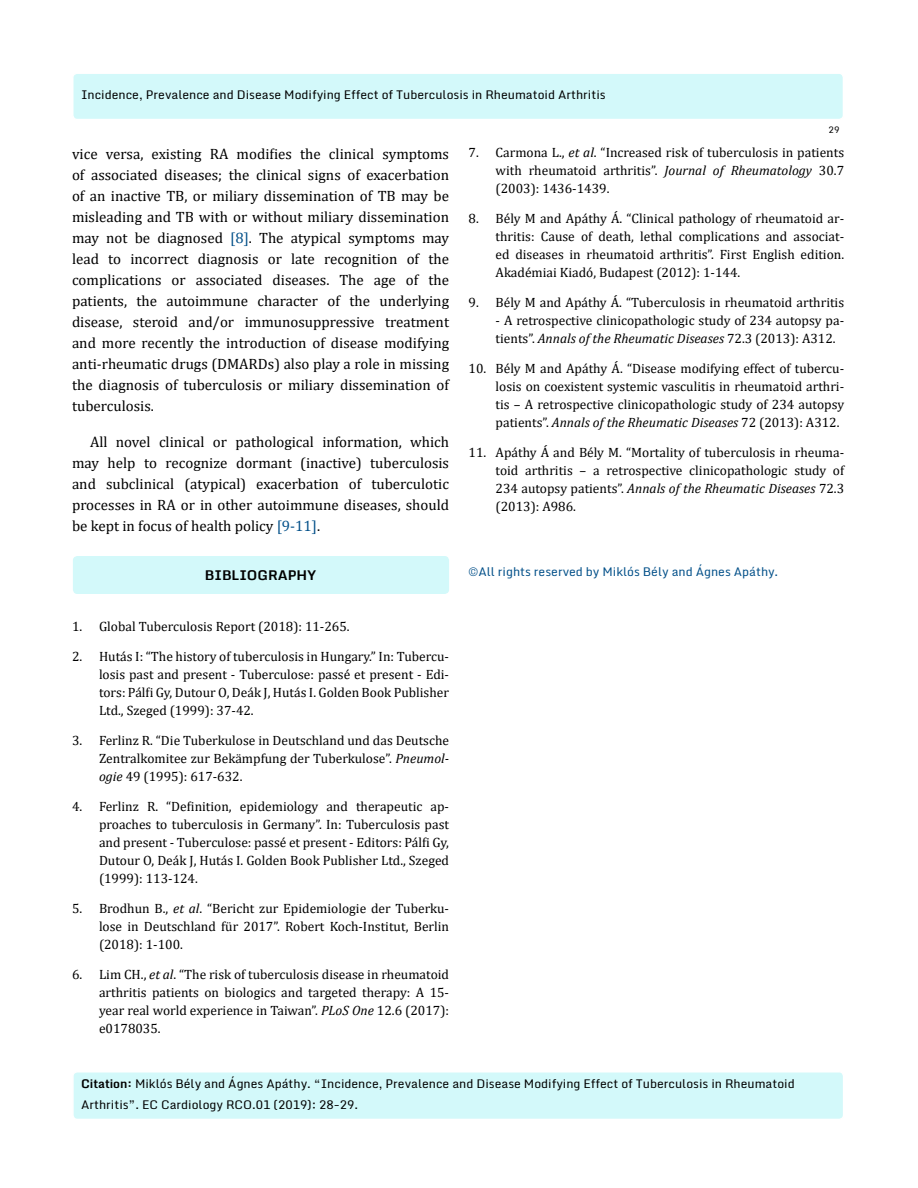
<style>
.page{position:relative;width:918px;height:1188px;background:#fff}
.page>*{position:absolute;margin:0;border:0;box-sizing:border-box;transform-origin:0 0}
.t1{font:15px/21px "Cambria";color:#000;text-align:justify}
.t2{font:13.5px/18px "Cambria";color:#000;text-align:justify}
.t3{font:700 13.5px "Monda";color:#000}
.t4{font:12px/21px "Monda";color:#000}
.t5{font:12px "Monda";color:#035089}
.t6{font:9px "Monda";color:#000}
.s1{color:#035089}
.s2{font-style:italic}
.s3{font-weight:700}
</style>
<div class="page">
<div style="left:73px;top:73px;width:770px;height:47px;background:#d3f9fa;border-radius:4px"></div>
<div style="left:72px;top:72px;width:772px;height:48px;border:2px solid #fff;border-radius:4px"></div>
<div style="left:73px;top:1072px;width:771px;height:47px;background:#d3f9fa;border-radius:4px"></div>
<div style="left:72px;top:1071px;width:772px;height:49px;border:2px solid #fff;border-radius:4px"></div>
<div style="left:73px;top:556px;width:376px;height:38px;background:#d3f9fa;border-radius:4px"></div>
<p class="t4" style="left:81px;top:85px;width:526px">Incidence, Prevalence and Disease Modifying Effect of Tuberculosis in Rheumatoid Arthritis</p>
<p class="t6" style="left:829px;top:124px;width:12px">29</p>
<p class="t1" style="left:72px;top:143px;width:379px">vice versa, existing RA modifies the clinical symptoms of associated diseases; the clinical signs of exacerbation of an inactive TB, or miliary dissemination of TB may be misleading and TB with or without miliary dissemination may not be diagnosed <span class="s1">[8]</span>. The atypical symptoms may lead to incorrect diagnosis or late recognition of the complications or associated diseases. The age of the patients, the autoimmune character of the underlying disease, steroid and/or immunosuppressive treatment and more recently the introduction of disease modifying anti-rheumatic drugs (DMARDs) also play a role in missing the diagnosis of tuberculosis or miliary dissemination of tuberculosis.</p>
<p class="t1" style="left:72px;top:431px;width:379px;text-indent:18px">All novel clinical or pathological information, which may help to recognize dormant (inactive) tuberculosis and subclinical (atypical) exacerbation of tuberculotic processes in RA or in other autoimmune diseases, should be kept in focus of health policy <span class="s1">[9-11]</span>.</p>
<p class="t3" style="left:205px;top:564px;width:113px">BIBLIOGRAPHY</p>
<p class="t2" style="left:72px;top:617px;width:279px">1. Global Tuberculosis Report (2018): 11-265.</p>
<p class="t2" style="left:99px;top:647px;width:352px;text-indent:-27px">2. Hutás I: “The history of tuberculosis in Hungary.” In: Tubercu&shy;losis past and present - Tuberculose: passé et present - Edi&shy;tors: Pálfi Gy, Dutour O, Deák J, Hutás I. Golden Book Publisher Ltd., Szeged (1999): 37-42.</p>
<p class="t2" style="left:99px;top:731px;width:352px;text-indent:-27px">3. Ferlinz R. “Die Tuberkulose in Deutschland und das Deutsche Zentralkomitee zur Bekämpfung der Tuberkulose”. <span class="s2">Pneumol&shy;ogie</span> 49 (1995): 617-632.</p>
<p class="t2" style="left:99px;top:797px;width:352px;text-indent:-27px">4. Ferlinz R. “Definition, epidemiology and therapeutic ap&shy;proaches to tuberculosis in Germany”. In: Tuberculosis past and present - Tuberculose: passé et present - Editors: Pálfi Gy, Dutour O, Deák J, Hutás I. Golden Book Publisher Ltd., Szeged (1999): 113-124.</p>
<p class="t2" style="left:99px;top:899px;width:352px;text-indent:-27px">5. Brodhun B., <span class="s2">et al</span>. “Bericht zur Epidemiologie der Tuberku&shy;lose in Deutschland für 2017”. Robert Koch-Institut, Berlin (2018): 1-100.</p>
<p class="t2" style="left:99px;top:965px;width:352px;text-indent:-27px">6. Lim CH., <span class="s2">et al</span>. “The risk of tuberculosis disease in rheumatoid arthritis patients on biologics and targeted therapy: A 15- year real world experience in Taiwan”. <span class="s2">PLoS One</span> 12.6 (2017): e0178035.</p>
<p class="t2" style="left:496px;top:143px;width:350px;text-indent:-27px">7. Carmona L., <span class="s2">et al</span>. “Increased risk of tuberculosis in patients with rheumatoid arthritis”. <span class="s2">Journal of Rheumatology</span> 30.7 (2003): 1436-1439.</p>
<p class="t2" style="left:496px;top:209px;width:350px;text-indent:-27px">8. Bély M and Apáthy Á. “Clinical pathology of rheumatoid ar&shy;thritis: Cause of death, lethal complications and associat&shy;ed diseases in rheumatoid arthritis”. First English edition.<br>Akadémiai Kiadó, Budapest (2012): 1-144.</p>
<p class="t2" style="left:469px;top:293px;width:377px">9. Bély M and Apáthy Á. “Tuberculosis in rheumatoid arthritis</p>
<p class="t2" style="left:496px;top:311px;width:350px">- A retrospective clinicopathologic study of 234 autopsy pa&shy;tients”. <span class="s2">Annals of the Rheumatic Diseases</span> 72.3 (2013): A312.</p>
<p class="t2" style="left:496px;top:359px;width:350px;text-indent:-27px">10. Bély M and Apáthy Á. “Disease modifying effect of tubercu&shy;losis on coexistent systemic vasculitis in rheumatoid arthri&shy;tis – A retrospective clinicopathologic study of 234 autopsy patients”. <span class="s2">Annals of the Rheumatic Diseases</span> 72 (2013): A312.</p>
<p class="t2" style="left:496px;top:443px;width:350px;text-indent:-27px">11. Apáthy Á and Bély M. “Mortality of tuberculosis in rheuma&shy;toid arthritis – a retrospective clinicopathologic study of 234 autopsy patients”. <span class="s2">Annals of the Rheumatic Diseases</span> 72.3 (2013): A986.</p>
<p class="t5" style="left:468px;top:564px;width:312px">©All rights reserved by Miklós Bély and Ágnes Apáthy.</p>
<p class="t4" style="left:81px;top:1073px;width:715px"><span class="s3">Citation:</span> Miklós Bély and Ágnes Apáthy. “Incidence, Prevalence and Disease Modifying Effect of Tuberculosis in Rheumatoid<br>Arthritis”. EC Cardiology RCO.01 (2019): 28-29.</p>
</div>
